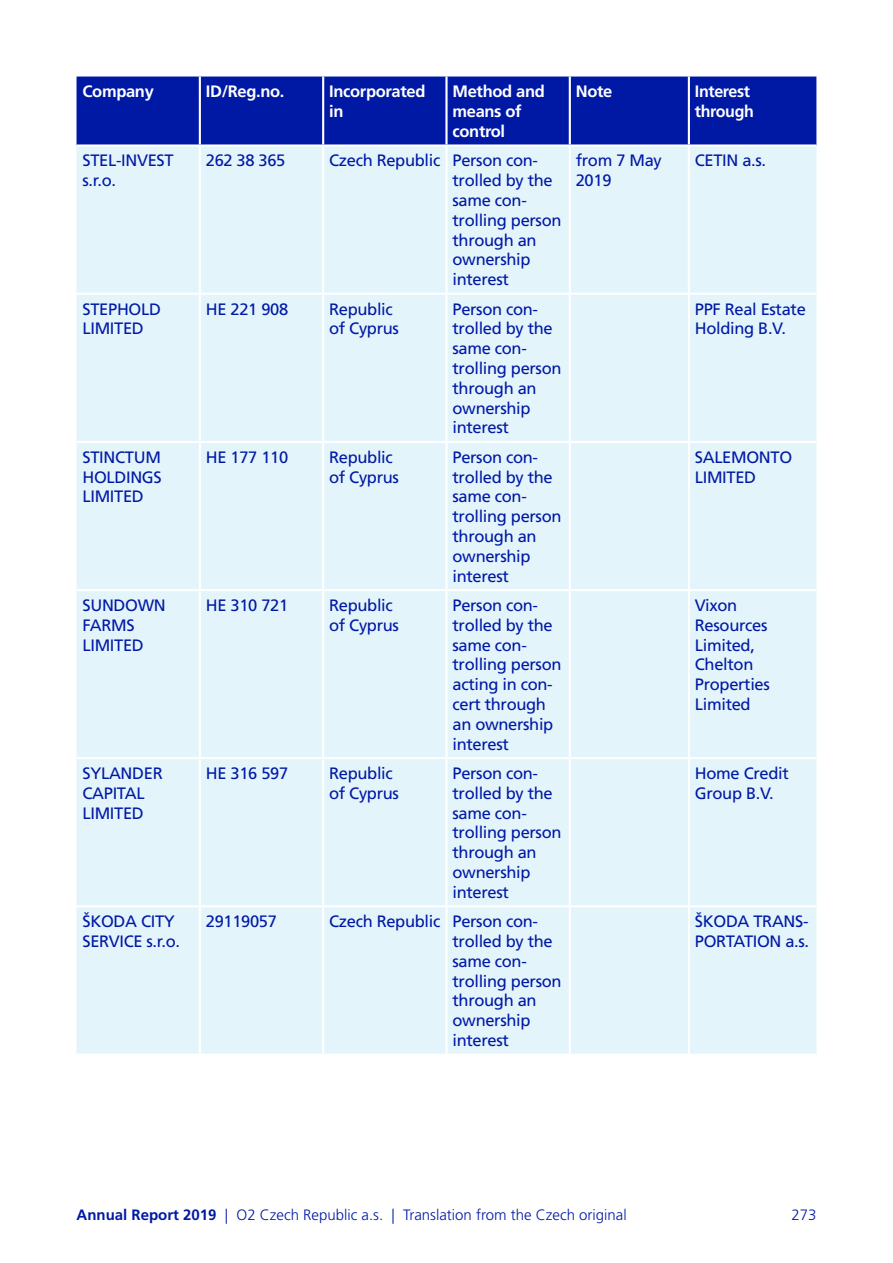
<style>
.page{position:relative;width:893px;height:1263px;background:#fff}
.page>*{position:absolute;margin:0;border:0;box-sizing:border-box;transform-origin:0 0}
.t1{font:16.5px/19.8px "Frutiger LT Pro";letter-spacing:-.02em;color:#0019a5}
.t2{font:700 16.5px/19.8px "Frutiger LT Pro";letter-spacing:-.02em;color:#fff}
.t3{font:300 15px "Frutiger LT Pro";color:#0019a5}
.s1{font-weight:700}
</style>
<div class="page">
<div style="left:77px;top:77px;width:739px;height:67px;background:#0019a5"></div>
<div style="left:77px;top:147px;width:739px;height:906px;background:#e3f4fb"></div>
<hr style="left:199px;top:147px;width:2px;height:146px;background:#fff">
<hr style="left:322px;top:147px;width:2px;height:146px;background:#fff">
<hr style="left:445px;top:147px;width:3px;height:146px;background:#fff">
<hr style="left:569px;top:147px;width:2px;height:146px;background:#fff">
<hr style="left:688px;top:147px;width:2px;height:146px;background:#fff">
<hr style="left:77px;top:293px;width:246px;height:2px;background:#fff">
<hr style="left:199px;top:295px;width:2px;height:146px;background:#fff">
<hr style="left:323px;top:293px;width:123px;height:2px;background:#fff">
<hr style="left:322px;top:295px;width:2px;height:146px;background:#fff">
<hr style="left:446px;top:293px;width:124px;height:2px;background:#fff">
<hr style="left:445px;top:295px;width:3px;height:146px;background:#fff">
<hr style="left:570px;top:293px;width:119px;height:2px;background:#fff">
<hr style="left:569px;top:295px;width:2px;height:146px;background:#fff">
<hr style="left:689px;top:293px;width:127px;height:2px;background:#fff">
<hr style="left:688px;top:295px;width:2px;height:146px;background:#fff">
<hr style="left:77px;top:441px;width:246px;height:2px;background:#fff">
<hr style="left:199px;top:443px;width:2px;height:146px;background:#fff">
<hr style="left:323px;top:441px;width:123px;height:2px;background:#fff">
<hr style="left:322px;top:443px;width:2px;height:146px;background:#fff">
<hr style="left:446px;top:441px;width:124px;height:2px;background:#fff">
<hr style="left:445px;top:443px;width:3px;height:146px;background:#fff">
<hr style="left:570px;top:441px;width:119px;height:2px;background:#fff">
<hr style="left:569px;top:443px;width:2px;height:146px;background:#fff">
<hr style="left:689px;top:441px;width:127px;height:2px;background:#fff">
<hr style="left:688px;top:443px;width:2px;height:146px;background:#fff">
<hr style="left:77px;top:589px;width:246px;height:2px;background:#fff">
<hr style="left:199px;top:591px;width:2px;height:166px;background:#fff">
<hr style="left:323px;top:589px;width:123px;height:2px;background:#fff">
<hr style="left:322px;top:591px;width:2px;height:166px;background:#fff">
<hr style="left:446px;top:589px;width:124px;height:2px;background:#fff">
<hr style="left:445px;top:591px;width:3px;height:166px;background:#fff">
<hr style="left:570px;top:589px;width:119px;height:2px;background:#fff">
<hr style="left:569px;top:591px;width:2px;height:166px;background:#fff">
<hr style="left:689px;top:589px;width:127px;height:2px;background:#fff">
<hr style="left:688px;top:591px;width:2px;height:166px;background:#fff">
<hr style="left:77px;top:757px;width:246px;height:2px;background:#fff">
<hr style="left:199px;top:759px;width:2px;height:146px;background:#fff">
<hr style="left:323px;top:757px;width:123px;height:2px;background:#fff">
<hr style="left:322px;top:759px;width:2px;height:146px;background:#fff">
<hr style="left:446px;top:757px;width:124px;height:2px;background:#fff">
<hr style="left:445px;top:759px;width:3px;height:146px;background:#fff">
<hr style="left:570px;top:757px;width:119px;height:2px;background:#fff">
<hr style="left:569px;top:759px;width:2px;height:146px;background:#fff">
<hr style="left:689px;top:757px;width:127px;height:2px;background:#fff">
<hr style="left:688px;top:759px;width:2px;height:146px;background:#fff">
<hr style="left:77px;top:905px;width:246px;height:2px;background:#fff">
<hr style="left:199px;top:907px;width:2px;height:146px;background:#fff">
<hr style="left:323px;top:905px;width:123px;height:2px;background:#fff">
<hr style="left:322px;top:907px;width:2px;height:146px;background:#fff">
<hr style="left:446px;top:905px;width:124px;height:2px;background:#fff">
<hr style="left:445px;top:907px;width:3px;height:146px;background:#fff">
<hr style="left:570px;top:905px;width:119px;height:2px;background:#fff">
<hr style="left:569px;top:907px;width:2px;height:146px;background:#fff">
<hr style="left:689px;top:905px;width:127px;height:2px;background:#fff">
<hr style="left:688px;top:907px;width:2px;height:146px;background:#fff">
<hr style="left:199px;top:77px;width:2px;height:67px;background:#fff">
<hr style="left:322px;top:77px;width:2px;height:67px;background:#fff">
<hr style="left:445px;top:77px;width:3px;height:67px;background:#fff">
<hr style="left:569px;top:77px;width:2px;height:67px;background:#fff">
<hr style="left:688px;top:77px;width:2px;height:67px;background:#fff">
<p class="t2" style="left:83px;top:83px;width:73px">Company</p>
<p class="t2" style="left:206px;top:83px;width:80px">ID/Reg.no.</p>
<p class="t2" style="left:329px;top:83px;width:98px">Incorporated in</p>
<p class="t2" style="left:452px;top:83px;width:94px">Method and means of control</p>
<p class="t2" style="left:576px;top:83px;width:38px">Note</p>
<p class="t2" style="left:695px;top:83px;width:61px">Interest through</p>
<p class="t1" style="left:83px;top:152px;width:93px">STEL-INVEST s.r.o.</p>
<p class="t1" style="left:206px;top:152px;width:81px">262 38 365</p>
<p class="t1" style="left:452px;top:152px;width:111px;text-indent:-123px">Czech Republic Person con&shy;trolled by the same con&shy;trolling person through an ownership interest</p>
<p class="t1" style="left:576px;top:152px;width:87px">from 7 May<br>2019</p>
<p class="t1" style="left:695px;top:152px;width:73px">CETIN a.s.</p>
<p class="t1" style="left:83px;top:300px;width:80px">STEPHOLD<br>LIMITED</p>
<p class="t1" style="left:206px;top:300px;width:84px">HE 221 908</p>
<p class="t1" style="left:329px;top:300px;width:71px">Republic of Cyprus</p>
<p class="t1" style="left:452px;top:300px;width:111px">Person con&shy;trolled by the same con&shy;trolling person through an ownership interest</p>
<p class="t1" style="left:695px;top:300px;width:112px">PPF Real Estate<br>Holding B.V.</p>
<p class="t1" style="left:83px;top:448px;width:81px;text-align:justify">STINCTUM HOLDINGS LIMITED</p>
<p class="t1" style="left:206px;top:448px;width:84px">HE 177 110</p>
<p class="t1" style="left:329px;top:448px;width:71px">Republic of Cyprus</p>
<p class="t1" style="left:452px;top:448px;width:111px">Person con&shy;trolled by the same con&shy;trolling person through an ownership interest</p>
<p class="t1" style="left:695px;top:448px;width:99px">SALEMONTO<br>LIMITED</p>
<p class="t1" style="left:83px;top:597px;width:85px">SUNDOWN<br>FARMS<br>LIMITED</p>
<p class="t1" style="left:206px;top:597px;width:84px">HE 310 721</p>
<p class="t1" style="left:329px;top:597px;width:71px">Republic of Cyprus</p>
<p class="t1" style="left:452px;top:597px;width:111px">Person con&shy;trolled by the same con&shy;trolling person acting in con&shy;cert through an ownership interest</p>
<p class="t1" style="left:695px;top:597px;width:76px">Vixon<br>Resources<br>Limited,<br>Chelton<br>Properties<br>Limited</p>
<p class="t1" style="left:83px;top:765px;width:82px">SYLANDER<br>CAPITAL<br>LIMITED</p>
<p class="t1" style="left:206px;top:765px;width:84px">HE 316 597</p>
<p class="t1" style="left:329px;top:765px;width:71px">Republic of Cyprus</p>
<p class="t1" style="left:452px;top:765px;width:111px">Person con&shy;trolled by the same con&shy;trolling person through an ownership interest</p>
<p class="t1" style="left:695px;top:765px;width:95px">Home Credit<br>Group B.V.</p>
<p class="t1" style="left:83px;top:913px;width:99px">ŠKODA CITY<br>SERVICE s.r.o.</p>
<p class="t1" style="left:206px;top:913px;width:73px">29119057</p>
<p class="t1" style="left:452px;top:913px;width:111px;text-indent:-123px">Czech Republic Person con&shy;trolled by the same con&shy;trolling person through an ownership interest</p>
<p class="t1" style="left:695px;top:913px;width:116px">ŠKODA TRANS-<br>PORTATION a.s.</p>
<p class="t3" style="left:77px;top:1209px;width:552px"><span class="s1">Annual Report 2019</span> | O2 Czech Republic a.s. | Translation from the Czech original</p>
<p class="t3" style="left:791px;top:1209px;width:27px">273</p>
</div>
